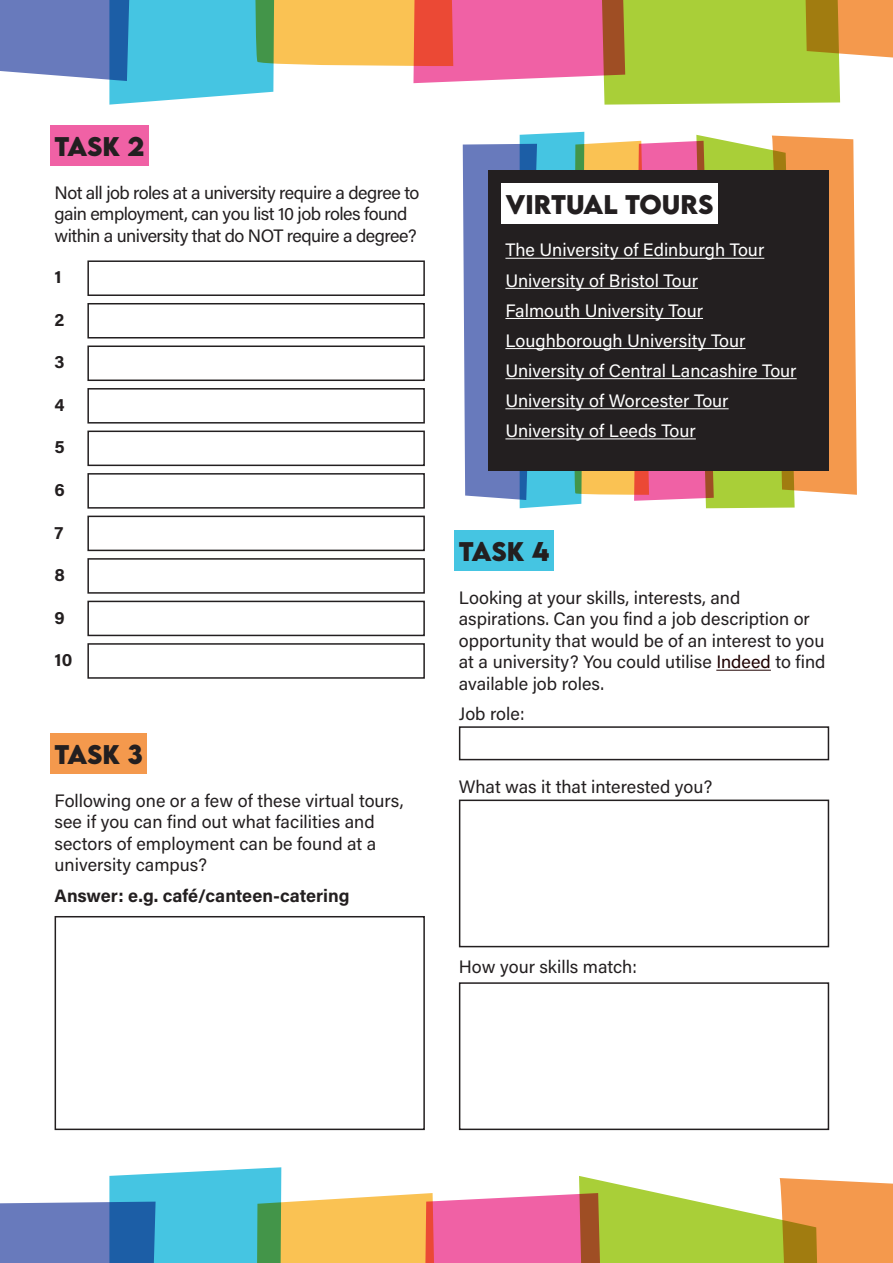
<style>
.page{position:relative;width:893px;height:1263px;background:#fff}
.page>*{position:absolute;margin:0;border:0;box-sizing:border-box;transform-origin:0 0}
.BODY{font:700 24px "LEMONMILK";color:#231f20}
.BODY-2{font:18px/21.6px "Acumin Pro";color:#231f20}
.BODY-3{font:18px "Acumin Pro";color:#fff}
.BODY-4{font:18px/21.6px "Acumin Pro";letter-spacing:-.03em;color:#231f20}
.BODY-5{font:700 18px "Acumin Pro";color:#231f20}
.s1{color:#1e0001}
</style>
<div class="page">
<div style="left:50px;top:125px;width:99px;height:41px;background:#f061a5"></div>
<div style="left:50px;top:733px;width:97px;height:41px;background:#f4994d"></div>
<div style="left:455px;top:530px;width:99px;height:41px;background:#45c5e2"></div>
<hr style="left:716px;top:670px;width:55px;height:1px;background:#1e0001">
<svg style="left:0;top:0;width:893px;height:105px"></svg>
<svg style="left:463px;top:132px;width:394px;height:376px;background:#b9a691"></svg>
<div style="left:488px;top:171px;width:341px;height:300px;background:#231f20"></div>
<div style="left:501px;top:183px;width:217px;height:41px;background:#fff"></div>
<hr style="left:505px;top:258px;width:259px;height:1px;background:#fff">
<hr style="left:505px;top:288px;width:193px;height:1px;background:#fff">
<hr style="left:505px;top:318px;width:198px;height:1px;background:#fff">
<hr style="left:505px;top:348px;width:241px;height:1px;background:#fff">
<hr style="left:505px;top:378px;width:292px;height:1px;background:#fff">
<hr style="left:505px;top:408px;width:224px;height:1px;background:#fff">
<hr style="left:505px;top:438px;width:191px;height:1px;background:#fff">
<svg style="left:0;top:1167px;width:893px;height:96px"></svg>
<div style="left:87px;top:260px;width:338px;height:36px;border:2px solid #231f20"></div>
<div style="left:55px;top:916px;width:370px;height:214px;border:2px solid #231f20"></div>
<div style="left:459px;top:982px;width:370px;height:148px;border:2px solid #231f20"></div>
<div style="left:459px;top:799px;width:370px;height:148px;border:2px solid #231f20"></div>
<div style="left:459px;top:726px;width:370px;height:34px;border:2px solid #231f20"></div>
<div style="left:87px;top:431px;width:338px;height:35px;border:2px solid #231f20"></div>
<div style="left:87px;top:303px;width:338px;height:35px;border:2px solid #231f20"></div>
<div style="left:87px;top:473px;width:338px;height:36px;border:2px solid #231f20"></div>
<div style="left:87px;top:345px;width:338px;height:36px;border:2px solid #231f20"></div>
<div style="left:87px;top:516px;width:338px;height:35px;border:2px solid #231f20"></div>
<div style="left:87px;top:601px;width:338px;height:35px;border:2px solid #231f20"></div>
<div style="left:87px;top:388px;width:338px;height:36px;border:2px solid #231f20"></div>
<div style="left:87px;top:558px;width:338px;height:36px;border:2px solid #231f20"></div>
<div style="left:87px;top:643px;width:338px;height:36px;border:2px solid #231f20"></div>
<p class="BODY" style="left:55px;top:130px;width:91px">TASK 2</p>
<p class="BODY-4" style="left:55px;top:181px;width:366px">Not all job roles at a university require a degree to gain employment, can you list 10 job roles found within a university that do NOT require a degree?</p>
<p class="BODY-5" style="left:55px;top:264px;width:9px">1</p>
<p class="BODY-5" style="left:55px;top:307px;width:11px">2</p>
<p class="BODY-5" style="left:55px;top:349px;width:12px">3</p>
<p class="BODY-5" style="left:55px;top:392px;width:12px">4</p>
<p class="BODY-5" style="left:55px;top:434px;width:12px">5</p>
<p class="BODY-5" style="left:55px;top:477px;width:12px">6</p>
<p class="BODY-5" style="left:55px;top:520px;width:10px">7</p>
<p class="BODY-5" style="left:55px;top:562px;width:12px">8</p>
<p class="BODY-5" style="left:55px;top:605px;width:12px">9</p>
<p class="BODY-5" style="left:55px;top:647px;width:19px">10</p>
<p class="BODY" style="left:55px;top:738px;width:90px">TASK 3</p>
<p class="BODY-2" style="left:55px;top:789px;width:350px">Following one or a few of these virtual tours, see if you can find out what facilities and sectors of employment can be found at a university campus?</p>
<p class="BODY-5" style="left:55px;top:883px;width:296px">Answer: e.g. café/canteen-catering</p>
<p class="BODY" style="left:505px;top:188px;width:210px">VIRTUAL TOURS</p>
<p class="BODY-3" style="left:505px;top:238px;width:260px">The University of Edinburgh Tour</p>
<p class="BODY-3" style="left:505px;top:268px;width:194px">University of Bristol Tour</p>
<p class="BODY-3" style="left:505px;top:298px;width:199px">Falmouth University Tour</p>
<p class="BODY-3" style="left:505px;top:328px;width:242px">Loughborough University Tour</p>
<p class="BODY-3" style="left:505px;top:358px;width:293px">University of Central Lancashire Tour</p>
<p class="BODY-3" style="left:505px;top:388px;width:225px">University of Worcester Tour</p>
<p class="BODY-3" style="left:505px;top:418px;width:192px">University of Leeds Tour</p>
<p class="BODY" style="left:459px;top:535px;width:92px">TASK 4</p>
<p class="BODY-2" style="left:459px;top:586px;width:368px">Looking at your skills, interests, and aspirations. Can you find a job description or opportunity that would be of an interest to you at a university? You could utilise <span class="s1">Indeed</span> to find available job roles.</p>
<p class="BODY-2" style="left:459px;top:702px;width:67px">Job role:</p>
<p class="BODY-2" style="left:459px;top:775px;width:255px">What was it that interested you?</p>
<p class="BODY-2" style="left:459px;top:955px;width:180px">How your skills match:</p>
</div>
